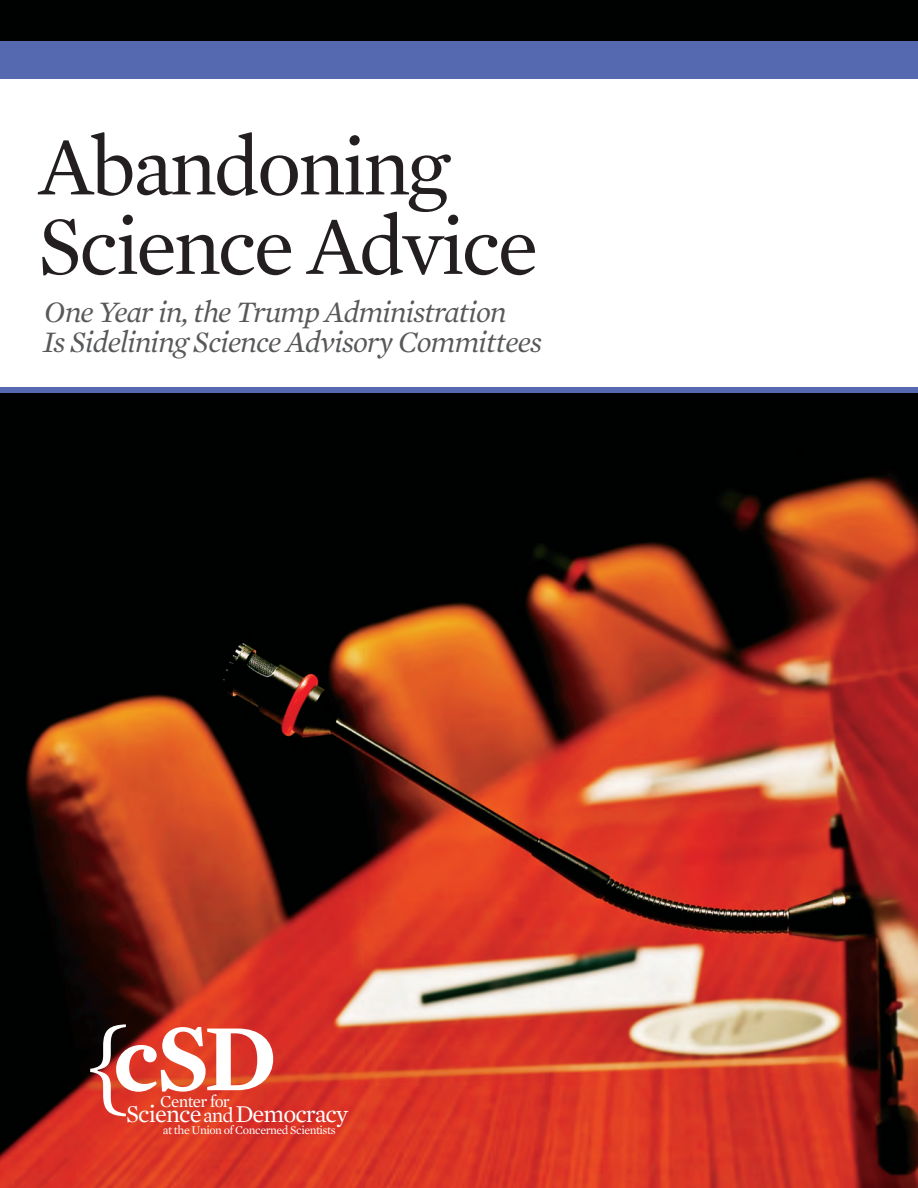
<style>
.page{position:relative;width:918px;height:1188px;background:#fff}
.page>*{position:absolute;margin:0;border:0;box-sizing:border-box;transform-origin:0 0}
.t1{font:600 96.75px "Mercury Text G1";color:#fff}
.t2{font:84px/79.5px "Mercury Text G1";letter-spacing:-.04em;color:#231f20}
.t3{font:italic 30.3px/30px "Mercury Text G1";letter-spacing:-.03em;color:#57585a}
.t4{font:24.6px "Mercury Text G1";letter-spacing:-.04em;color:#fff}
.t5{font:17.1px "Mercury Text G1";letter-spacing:-.04em;color:#fff}
.t6{font:12px "Mercury Text G1";letter-spacing:-.04em;color:#fff}
.s1{font-weight:400;font-size:100.95px}
.s2{font-size:20.4px}
</style>
<div class="page">
<img style="left:0;top:0;width:918px;height:1188px">
<div style="left:0;top:41px;width:918px;height:352px;background:#5569b1"></div>
<div style="left:0;top:80px;width:918px;height:307px;background:#fff"></div>
<h2 class="t2" style="left:38px;top:122px;width:502px">Abandoning<br>Science Advice</h2>
<p class="t3" style="left:43px;top:295px;width:501px">One Year in, the Trump Administration<br>Is Sidelining Science Advisory Committees</p>
<h1 class="t1" style="left:88px;top:999px;width:191px"><span class="s1">{</span>cSD</h1>
<p class="t5" style="left:160px;top:1092px;width:71px">Center for</p>
<p class="t4" style="left:126px;top:1100px;width:224px">Science <span class="s2">and</span> Democracy</p>
<p class="t6" style="left:163px;top:1123px;width:174px">at the Union of Concerned Scientists</p>
</div>
